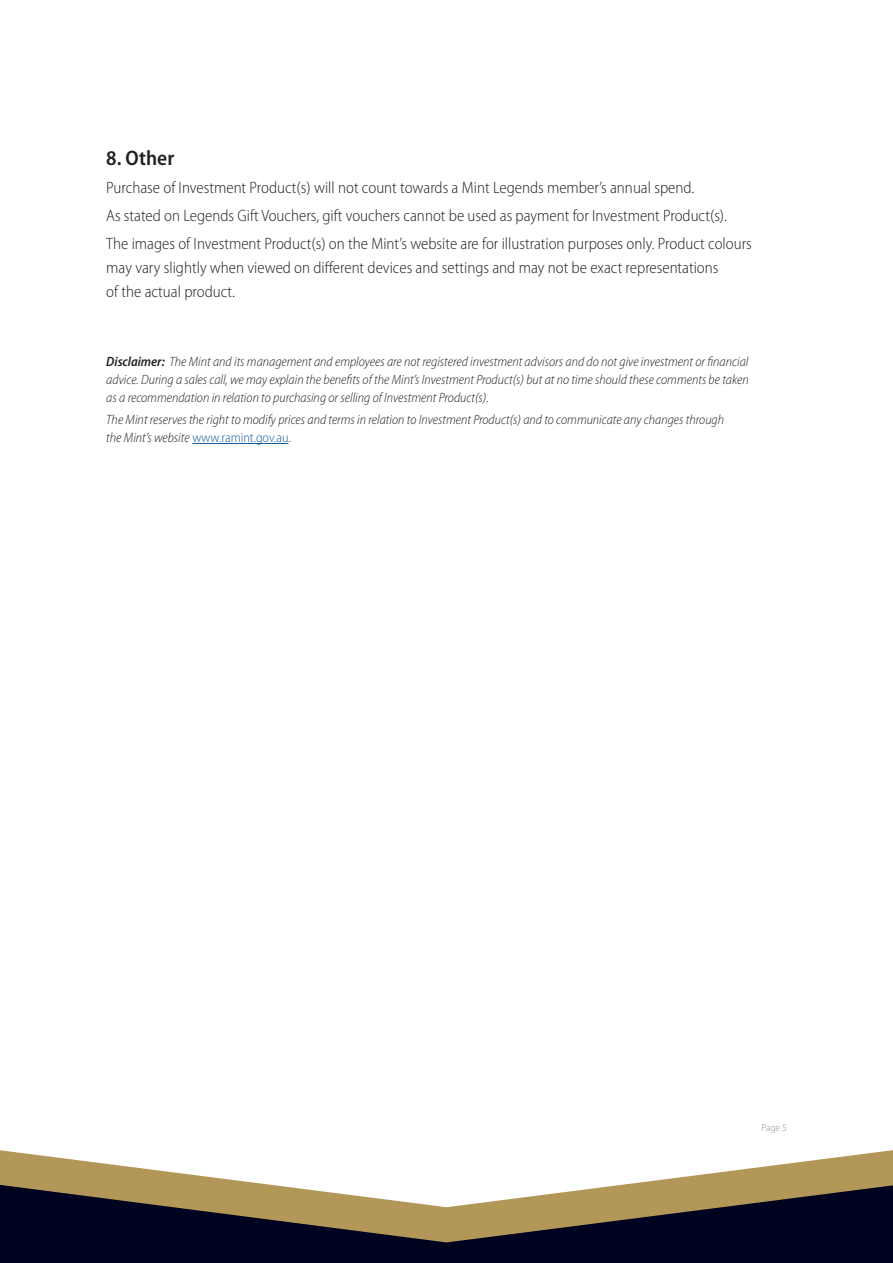
<style>
.page{position:relative;width:893px;height:1263px;background:#fff}
.page>*{position:absolute;margin:0;border:0;box-sizing:border-box;transform-origin:0 0}
.t1{font:600 semi-condensed 21px "Myriad Pro";color:#231f20}
.t2{font:300 semi-condensed 16.5px/28.2px "Myriad Pro";color:#231f20}
.t3{font:italic 300 semi-condensed 13.5px/18px "Myriad Pro";color:#231f20;text-align:justify}
.t4{font:300 semi-condensed 10.5px "Myriad Pro";color:#939598}
.s1{font-weight:600}
.s2{font-style:normal;color:#175d9e}
.s3{font-style:normal}
</style>
<div class="page">
<svg style="left:0;top:1150px;width:893px;height:32px"></svg>
<svg style="left:0;top:1182px;width:893px;height:81px;background:#4b4441"></svg>
<hr style="left:192px;top:443px;width:96px;height:1px;background:#175d9e">
<h1 class="t1" style="left:106px;top:146px;width:69px">8. Other</h1>
<p class="t2" style="left:106px;top:174px;width:647px">Purchase of Investment Product(s) will not count towards a Mint Legends member’s annual spend.<br>As stated on Legends Gift Vouchers, gift vouchers cannot be used as payment for Investment Product(s).<br>The images of Investment Product(s) on the Mint’s website are for illustration purposes only. Product colours</p>
<p class="t2" style="left:106px;top:256px;width:614px;line-height:24px">may vary slightly when viewed on different devices and settings and may not be exact representations of the actual product.</p>
<p class="t3" style="left:106px;top:353px;width:644px"><span class="s1">Disclaimer:</span> The Mint and its management and employees are not registered investment advisors and do not give investment or financial advice. During a sales call, we may explain the benefits of the Mint’s Investment Product(s) but at no time should these comments be taken as a recommendation in relation to purchasing or selling of Investment Product(s).</p>
<p class="t3" style="left:106px;top:411px;width:619px">The Mint reserves the right to modify prices and terms in relation to Investment Product(s) and to communicate any changes through the Mint’s website <span class="s2">www.ramint.gov.au</span><span class="s3">.</span></p>
<p class="t4" style="left:761px;top:1122px;width:27px">Page 5</p>
</div>
